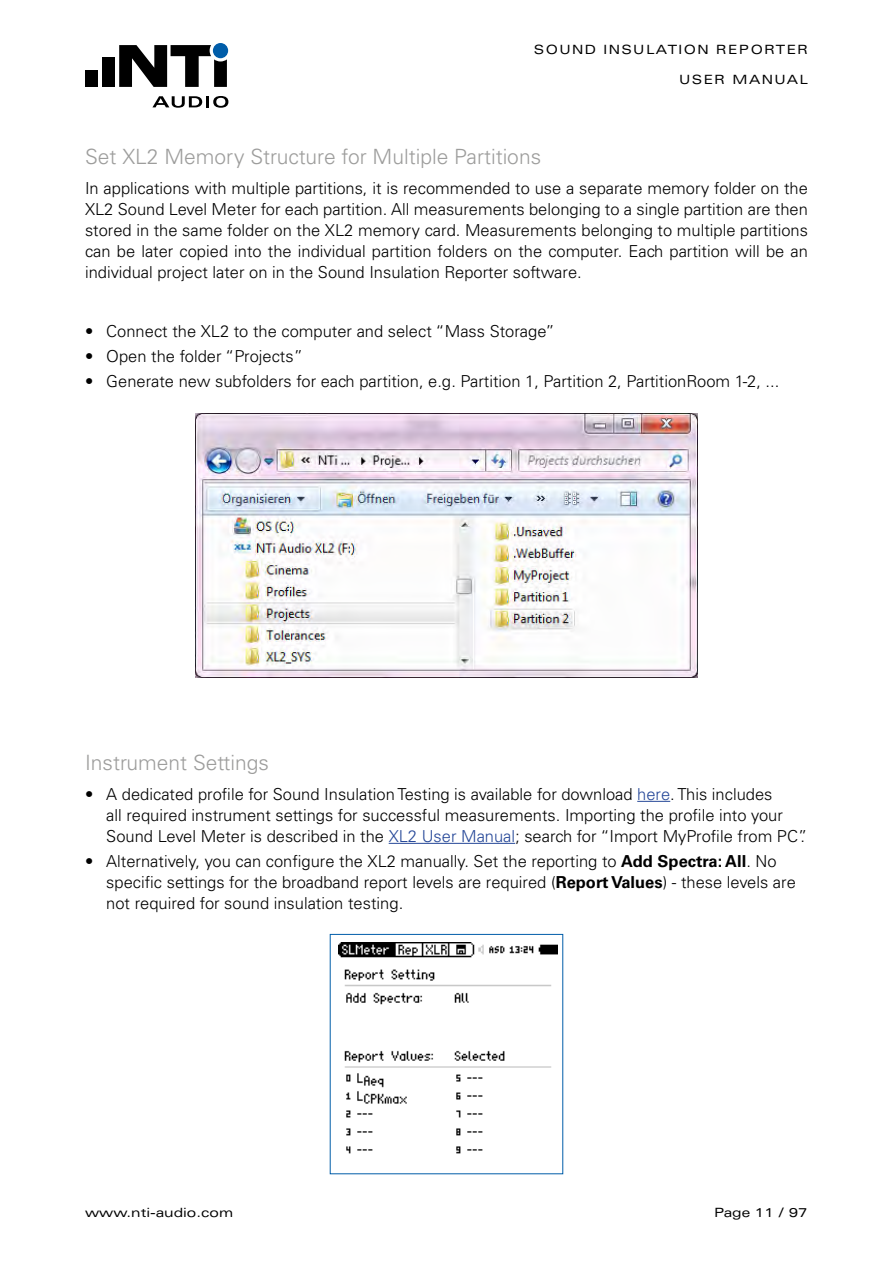
<style>
.page{position:relative;width:893px;height:1263px;background:#fff}
.page>*{position:absolute;margin:0;border:0;box-sizing:border-box;transform-origin:0 0}
.t1{font:300 21px "Univers LT Std";color:#9d9d9c}
.t2{font:300 16.5px/21px "Univers LT Std";color:#000}
.t3{font:expanded 12.75px "Univers LT Std";letter-spacing:.11em;color:#000}
.t4{font:expanded 12.75px "Univers LT Std";color:#000}
.s1{color:#254798}
.s2{font-weight:700}
</style>
<div class="page">
<hr style="left:637px;top:801px;width:33px;height:1px;background:#254798">
<hr style="left:389px;top:843px;width:126px;height:1px;background:#254798">
<img style="left:195px;top:414px;width:503px;height:264px">
<img style="left:338px;top:943px;width:220px;height:211px">
<div style="left:102px;top:58px;width:13px;height:29px;background:#000"></div>
<div style="left:85px;top:71px;width:13px;height:16px;background:#000"></div>
<svg style="left:152px;top:96px;width:76px;height:12px"></svg>
<svg style="left:119px;top:45px;width:108px;height:42px"></svg>
<div style="left:213px;top:43px;width:15px;height:15px;background:#005da9;border-radius:50%"></div>
<p class="t3" style="left:534px;top:42px;width:276px">SOUND INSULATION REPORTER</p>
<p class="t3" style="left:679px;top:72px;width:130px">USER MANUAL</p>
<p class="t1" style="left:85px;top:144px;width:458px">Set XL2 Memory Structure for Multiple Partitions</p>
<p class="t2" style="left:85px;top:177px;width:724px;text-align:justify">In applications with multiple partitions, it is recommended to use a separate memory folder on the XL2 Sound Level Meter for each partition. All measurements belonging to a single partition are then stored in the same folder on the XL2 memory card. Measurements belonging to multiple partitions can be later copied into the individual partition folders on the computer. Each partition will be an individual project later on in the Sound Insulation Reporter software.</p>
<p class="t2" style="left:85px;top:320px;width:471px">• Connect the XL2 to the computer and select “Mass Storage”</p>
<p class="t2" style="left:85px;top:345px;width:219px">• Open the folder “Projects”</p>
<p class="t2" style="left:85px;top:371px;width:696px">• Generate new subfolders for each partition, e.g. Partition 1, Partition 2, PartitionRoom 1-2, ...</p>
<p class="t1" style="left:85px;top:750px;width:185px">Instrument Settings</p>
<p class="t2" style="left:106px;top:783px;width:702px;text-indent:-21px">• A dedicated profile for Sound Insulation Testing is available for download <span class="s1">here</span>. This includes<br>all required instrument settings for successful measurements. Importing the profile into your<br>Sound Level Meter is described in the <span class="s1">XL2 User Manual</span>; search for “Import MyProfile from PC”.</p>
<p class="t2" style="left:106px;top:851px;width:691px;text-indent:-21px">• Alternatively, you can configure the XL2 manually. Set the reporting to <span class="s2">Add Spectra: All</span>. No specific settings for the broadband report levels are required (<span class="s2">Report Values</span>) - these levels are not required for sound insulation testing.</p>
<p class="t4" style="left:85px;top:1205px;width:150px">www.nti-audio.com</p>
<p class="t3" style="left:714px;top:1205px;width:95px">Page 11 / 97</p>
</div>
